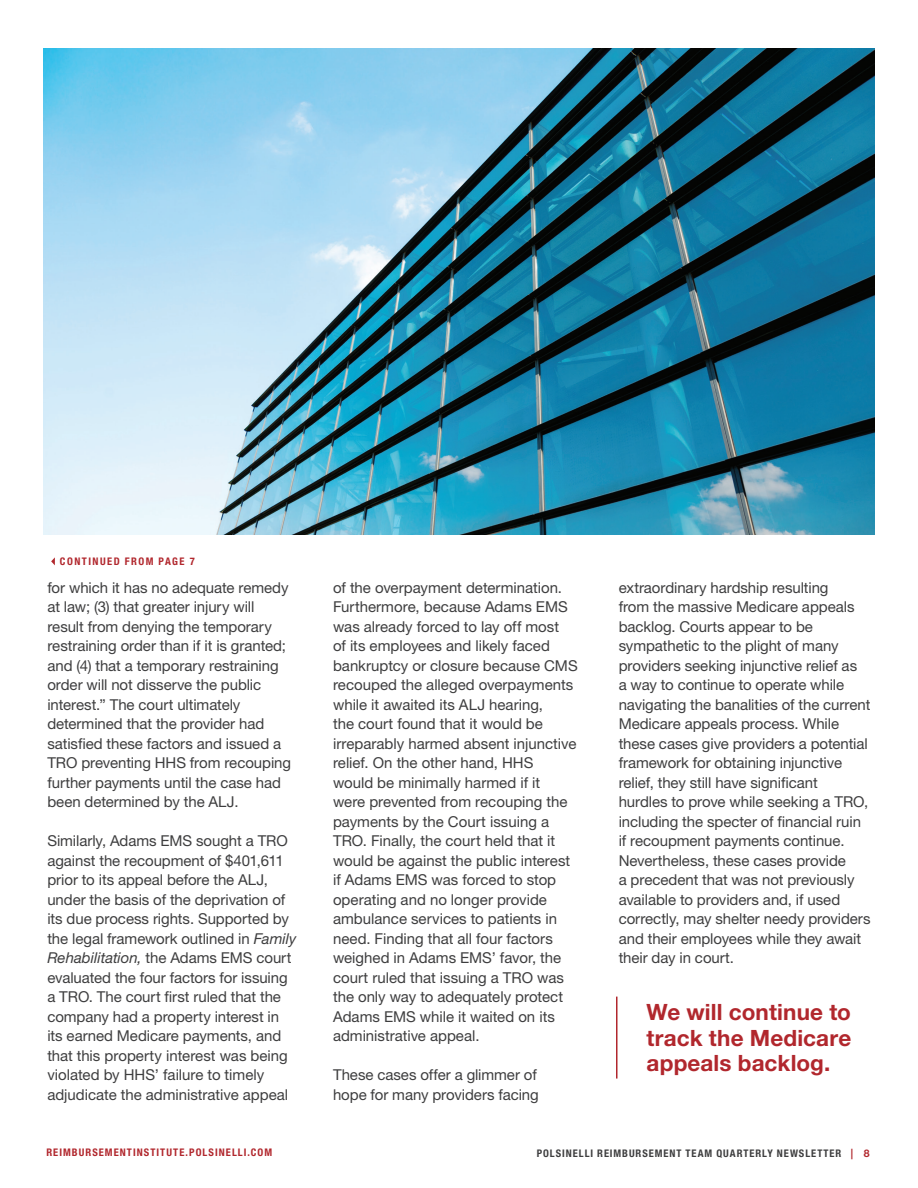
<style>
.page{position:relative;width:918px;height:1188px;background:#fff}
.page>*{position:absolute;margin:0;border:0;box-sizing:border-box;transform-origin:0 0}
.t1{font:700 22.5px/25.5px "Helvetica Neue LT Std";letter-spacing:.005em;color:#b1272d;text-align:justify}
.t2{font:15px/19.5px "Helvetica Neue LT Std";letter-spacing:-.005em;color:#3e3e3f}
.t3{font:700 condensed 10.5px "Helvetica Neue LT Std";letter-spacing:.09em;color:#3e3e3f}
.t4{font:700 condensed 10.5px "Helvetica Neue LT Std";letter-spacing:.1em;color:#b1272d}
.t5{font:700 condensed 10.5px "Helvetica Neue LT Std";letter-spacing:.14em;color:#b1272d}
.s1{font-style:italic}
.s2{font-stretch:normal;color:#b1272d}
</style>
<div class="page">
<svg style="left:51px;top:557px;width:4px;height:8px"></svg>
<img style="left:43px;top:49px;width:832px;height:486px">
<hr style="left:616px;top:997px;width:2px;height:82px;background:#b1272d">
<p class="t5" style="left:60px;top:555px;width:136px">CONTINUED FROM PAGE 7</p>
<p class="t2" style="left:47px;top:577px;width:245px">for which it has no adequate remedy at law; (3) that greater injury will result from denying the temporary restraining order than if it is granted; and (4) that a temporary restraining order will not disserve the public interest.” The court ultimately determined that the provider had satisfied these factors and issued a TRO preventing HHS from recouping further payments until the case had been determined by the ALJ.</p>
<p class="t2" style="left:47px;top:831px;width:250px">Similarly, Adams EMS sought a TRO against the recoupment of $401,611 prior to its appeal before the ALJ, under the basis of the deprivation of its due process rights. Supported by the legal framework outlined in <span class="s1">Family Rehabilitation,</span> the Adams EMS court evaluated the four factors for issuing a TRO. The court first ruled that the company had a property interest in its earned Medicare payments, and that this property interest was being violated by HHS’ failure to timely adjudicate the administrative appeal</p>
<p class="t2" style="left:333px;top:577px;width:246px">of the overpayment determination.<br>Furthermore, because Adams EMS was already forced to lay off most<br>of its employees and likely faced bankruptcy or closure because CMS recouped the alleged overpayments while it awaited its ALJ hearing,<br>the court found that it would be irreparably harmed absent injunctive relief. On the other hand, HHS<br>would be minimally harmed if it<br>were prevented from recouping the payments by the Court issuing a<br>TRO. Finally, the court held that it would be against the public interest if Adams EMS was forced to stop operating and no longer provide ambulance services to patients in need. Finding that all four factors weighed in Adams EMS’ favor, the court ruled that issuing a TRO was the only way to adequately protect<br>Adams EMS while it waited on its administrative appeal.</p>
<p class="t2" style="left:333px;top:1065px;width:207px">These cases offer a glimmer of hope for many providers facing</p>
<p class="t2" style="left:619px;top:577px;width:253px">extraordinary hardship resulting<br>from the massive Medicare appeals backlog. Courts appear to be sympathetic to the plight of many providers seeking injunctive relief as<br>a way to continue to operate while navigating the banalities of the current Medicare appeals process. While these cases give providers a potential framework for obtaining injunctive relief, they still have significant<br>hurdles to prove while seeking a TRO, including the specter of financial ruin if recoupment payments continue.<br>Nevertheless, these cases provide<br>a precedent that was not previously available to providers and, if used correctly, may shelter needy providers and their employees while they await their day in court.</p>
<h1 class="t1" style="left:647px;top:999px;width:206px">We will continue to track the Medicare appeals backlog.</h1>
<p class="t4" style="left:46px;top:1146px;width:227px">REIMBURSEMENTINSTITUTE.POLSINELLI.COM</p>
<p class="t3" style="left:537px;top:1147px;width:334px">POLSINELLI REIMBURSEMENT TEAM QUARTERLY NEWSLETTER <span class="s2">| 8</span></p>
</div>
